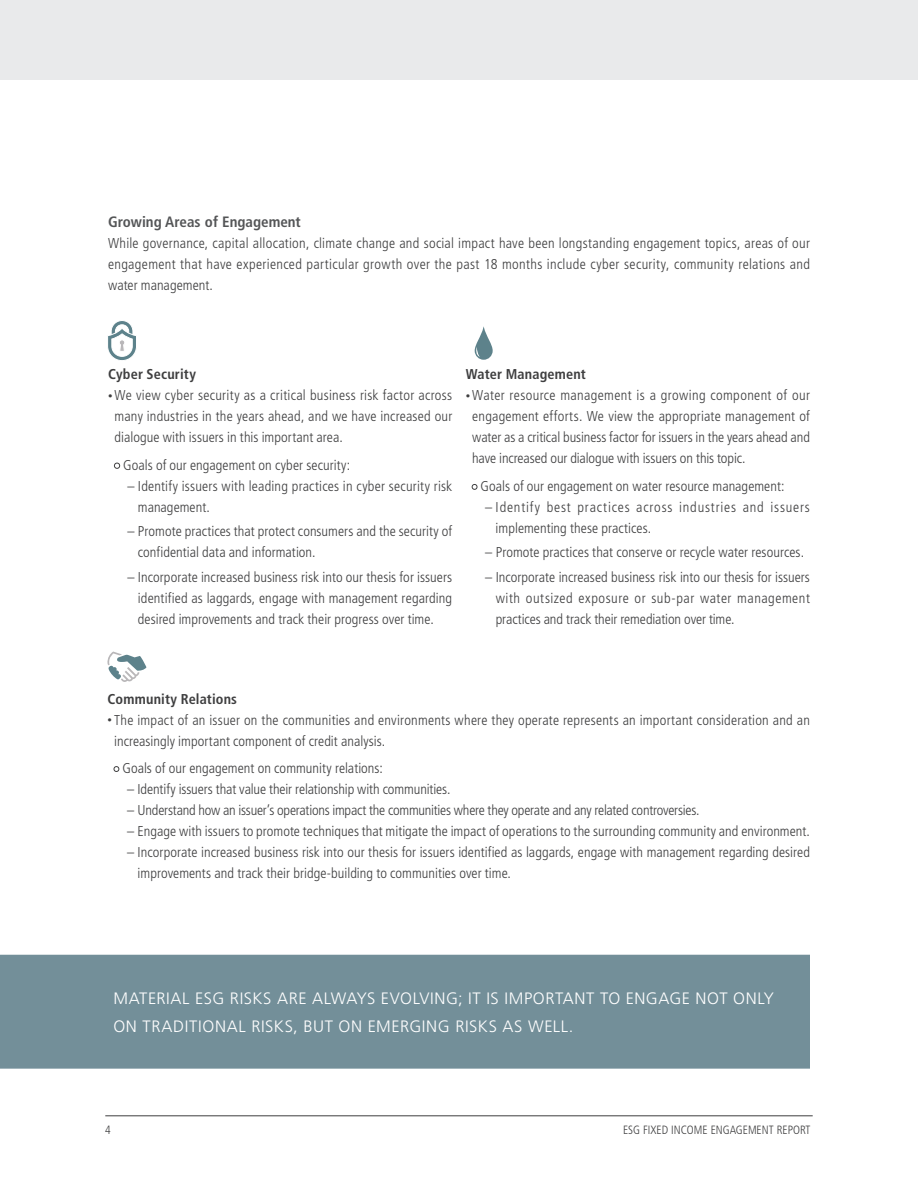
<style>
.page{position:relative;width:918px;height:1188px;background:#fff}
.page>*{position:absolute;margin:0;border:0;box-sizing:border-box;transform-origin:0 0}
.t1{font:300 16.5px/28.5px "Frutiger LT Std";letter-spacing:.035em;color:#fff}
.Paragraph_Head{font:700 condensed 15px "Frutiger LT Std";color:#545557}
.Body_Copy{font:300 condensed 14.25px/21px "Frutiger LT Std";letter-spacing:.005em;color:#3e3e3f;text-align:justify}
.Body_Copy-2{font:300 condensed 14.25px "Frutiger LT Std";letter-spacing:-.015em;color:#3e3e3f}
.Body_Copy-3{font:300 condensed 14.25px/21px "Frutiger LT Std";letter-spacing:.055em;color:#3e3e3f}
.subhead{font:700 condensed 14.25px "Frutiger LT Std";letter-spacing:.01em;color:#3e3e3f}
.t2{font:300 condensed 12px "Frutiger LT Std";color:#3e3e3f}
.s1{font-size:9px}
</style>
<div class="page">
<hr style="left:105px;top:1116px;width:708px;height:1px;background:#3e3e3f">
<div style="left:0;top:0;width:918px;height:79px;background:#e9eaeb"></div>
<svg style="left:108px;top:321px;width:28px;height:39px"></svg>
<svg style="left:107px;top:652px;width:39px;height:30px"></svg>
<svg style="left:475px;top:326px;width:18px;height:34px"></svg>
<svg style="left:114px;top:462px;width:7px;height:7px"></svg>
<svg style="left:471px;top:484px;width:7px;height:6px"></svg>
<svg style="left:113px;top:766px;width:7px;height:6px"></svg>
<div style="left:0;top:955px;width:810px;height:114px;background:#738f99"></div>
<p class="Paragraph_Head" style="left:108px;top:213px;width:194px">Growing Areas of Engagement</p>
<p class="Body_Copy" style="left:108px;top:233px;width:703px">While governance, capital allocation, climate change and social impact have been longstanding engagement topics, areas of our engagement that have experienced particular growth over the past 18 months include cyber security, community relations and water management.</p>
<p class="subhead" style="left:108px;top:366px;width:89px">Cyber Security</p>
<p class="Body_Copy" style="left:115px;top:385px;width:339px;text-indent:-7px"><span class="s1">•</span> We view cyber security as a critical business risk factor across many industries in the years ahead, and we have increased our dialogue with issuers in this important area.</p>
<p class="Body_Copy" style="left:123px;top:455px;width:228px">Goals of our engagement on cyber security:</p>
<p class="Body_Copy" style="left:138px;top:476px;width:316px;text-indent:-10px">– Identify issuers with leading practices in cyber security risk management.</p>
<p class="Body_Copy" style="left:138px;top:521px;width:316px;text-indent:-10px">– Promote practices that protect consumers and the security of confidential data and information.</p>
<p class="Body_Copy" style="left:138px;top:566px;width:316px;text-indent:-10px">– Incorporate increased business risk into our thesis for issuers identified as laggards, engage with management regarding desired improvements and track their progress over time.</p>
<p class="subhead" style="left:466px;top:366px;width:122px">Water Management</p>
<p class="Body_Copy" style="left:472px;top:385px;width:339px;text-indent:-6px"><span class="s1">•</span> Water resource management is a growing component of our engagement efforts. We view the appropriate management of water as a critical business factor for issuers in the years ahead and have increased our dialogue with issuers on this topic.</p>
<p class="Body_Copy" style="left:481px;top:476px;width:305px">Goals of our engagement on water resource management:</p>
<p class="Body_Copy-3" style="left:496px;top:497px;width:316px;text-indent:-10px">– Identify best practices across industries and issuers implementing these practices.</p>
<p class="Body_Copy" style="left:485px;top:542px;width:320px">– Promote practices that conserve or recycle water resources.</p>
<p class="Body_Copy" style="left:496px;top:566px;width:316px;text-indent:-11px">– Incorporate increased business risk into our thesis for issuers with outsized exposure or sub-par water management practices and track their remediation over time.</p>
<p class="subhead" style="left:108px;top:690px;width:131px">Community Relations</p>
<p class="Body_Copy" style="left:114px;top:709px;width:697px;text-indent:-7px"><span class="s1">•</span> The impact of an issuer on the communities and environments where they operate represents an important consideration and an increasingly important component of credit analysis.</p>
<p class="Body_Copy" style="left:122px;top:758px;width:262px">Goals of our engagement on community relations:</p>
<p class="Body_Copy" style="left:127px;top:779px;width:325px">– Identify issuers that value their relationship with communities.</p>
<p class="Body_Copy-2" style="left:127px;top:802px;width:574px">– Understand how an issuer’s operations impact the communities where they operate and any related controversies.</p>
<p class="Body_Copy" style="left:127px;top:821px;width:684px">– Engage with issuers to promote techniques that mitigate the impact of operations to the surrounding community and environment.</p>
<p class="Body_Copy" style="left:138px;top:842px;width:674px;text-indent:-11px">– Incorporate increased business risk into our thesis for issuers identified as laggards, engage with management regarding desired improvements and track their bridge-building to communities over time.</p>
<p class="t1" style="left:113px;top:984px;width:662px">MATERIAL ESG RISKS ARE ALWAYS EVOLVING; IT IS IMPORTANT TO ENGAGE NOT ONLY<br>ON TRADITIONAL RISKS, BUT ON EMERGING RISKS AS WELL.</p>
<p class="t2" style="left:105px;top:1123px;width:7px">4</p>
<p class="t2" style="left:623px;top:1123px;width:189px">ESG FIXED INCOME ENGAGEMENT REPORT</p>
</div>
